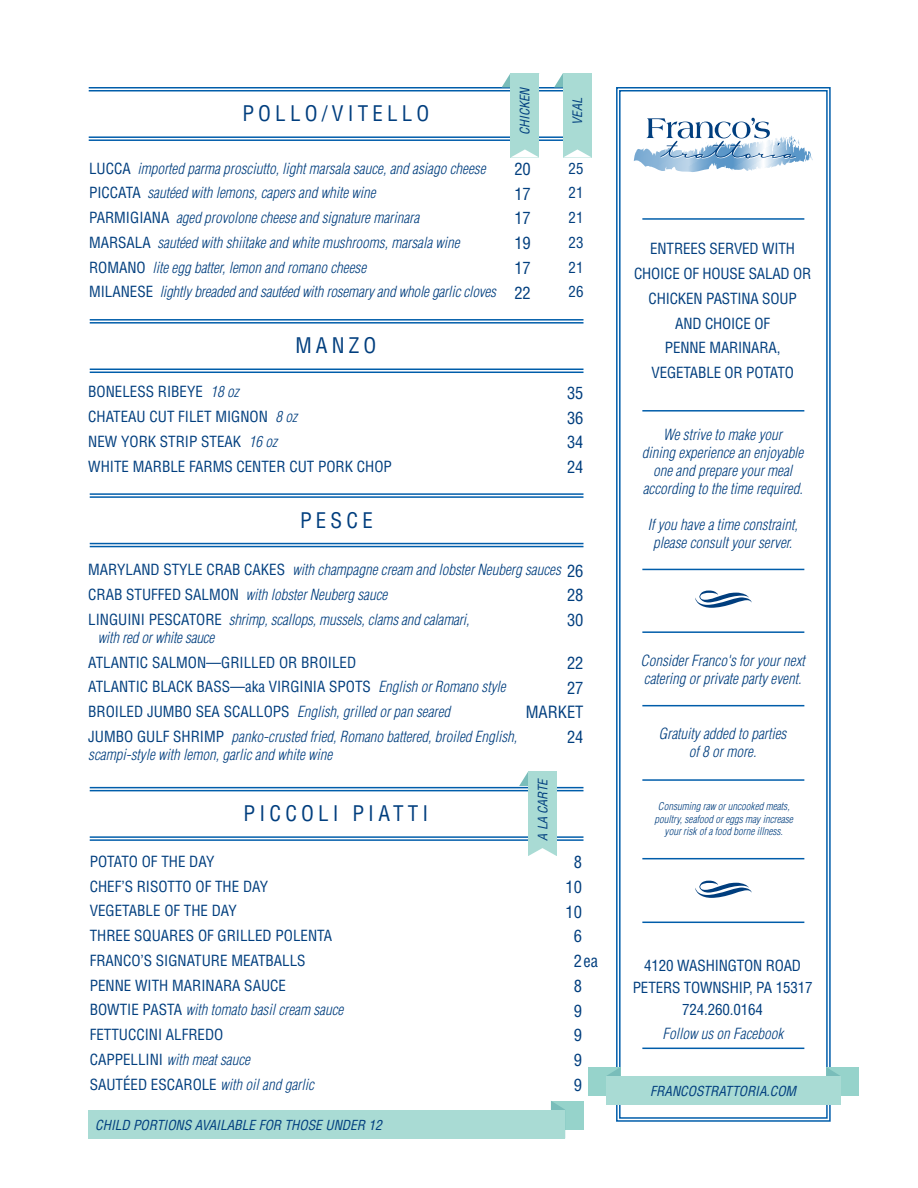
<style>
.page{position:relative;width:918px;height:1188px;background:#fff}
.page>*{position:absolute;margin:0;border:0;box-sizing:border-box;transform-origin:0 0}
.t1{font:72px "Nymphette";color:#003e7e}
.t2{font:condensed 21px "Helvetica";letter-spacing:.2em;color:#003e7e}
.t3{font:condensed 16.5px/24.8px "Helvetica";color:#003e7e;text-align:justify}
.t4{font:italic 300 condensed 15px/24.8px "Helvetica";color:#003e7e}
.t5{font:condensed 15px/24.8px "Helvetica";color:#003e7e}
.t6{font:italic condensed 13.5px "Helvetica";color:#003e7e}
.t7{font:italic condensed 12.75px "Helvetica";color:#003e7e}
.t8{font:italic 300 condensed 10.5px/12.6px "Helvetica";color:#003e7e;text-align:center}
.s1{font-weight:400;font-style:normal}
.s2{font-weight:300;font-style:italic}
.s3{font-weight:400;font-style:normal;font-size:16.5px}
</style>
<div class="page">
<hr style="left:90px;top:372px;width:493px;height:1px;background:#005daa">
<hr style="left:90px;top:369px;width:493px;height:1px;background:#005daa">
<hr style="left:90px;top:322px;width:493px;height:2px;background:#005daa">
<hr style="left:90px;top:319px;width:493px;height:2px;background:#005daa">
<hr style="left:90px;top:546px;width:493px;height:1px;background:#005daa">
<hr style="left:90px;top:543px;width:493px;height:1px;background:#005daa">
<hr style="left:90px;top:496px;width:493px;height:2px;background:#005daa">
<hr style="left:90px;top:493px;width:493px;height:2px;background:#005daa">
<hr style="left:90px;top:839px;width:493px;height:2px;background:#005daa">
<hr style="left:90px;top:836px;width:493px;height:2px;background:#005daa">
<hr style="left:90px;top:790px;width:493px;height:1px;background:#005daa">
<hr style="left:90px;top:787px;width:493px;height:1px;background:#005daa">
<hr style="left:89px;top:139px;width:494px;height:2px;background:#005daa">
<hr style="left:89px;top:136px;width:494px;height:2px;background:#005daa">
<hr style="left:89px;top:90px;width:494px;height:1px;background:#005daa">
<hr style="left:89px;top:87px;width:494px;height:1px;background:#005daa">
<svg style="left:554px;top:73px;width:9px;height:14px"></svg>
<div style="left:563px;top:73px;width:29px;height:84px;background:#a9dbd4"></div>
<svg style="left:563px;top:149px;width:29px;height:9px"></svg>
<svg style="left:502px;top:74px;width:8px;height:13px"></svg>
<div style="left:510px;top:73px;width:29px;height:84px;background:#a9dbd4"></div>
<svg style="left:510px;top:149px;width:29px;height:9px"></svg>
<div style="left:551px;top:1101px;width:33px;height:29px;background:#96d3cb"></div>
<svg style="left:551px;top:1101px;width:14px;height:9px"></svg>
<div style="left:88px;top:1110px;width:477px;height:28px;background:#a9dbd4"></div>
<svg style="left:616px;top:87px;width:215px;height:1035px"></svg>
<div style="left:619px;top:90px;width:209px;height:1029px;border:1px solid #005daa"></div>
<hr style="left:642px;top:1048px;width:162px;height:1px;background:#005daa">
<hr style="left:642px;top:218px;width:162px;height:2px;background:#005daa">
<hr style="left:642px;top:410px;width:162px;height:2px;background:#005daa">
<hr style="left:642px;top:569px;width:162px;height:1px;background:#005daa">
<hr style="left:642px;top:631px;width:162px;height:2px;background:#005daa">
<hr style="left:642px;top:705px;width:162px;height:1px;background:#005daa">
<div style="left:588px;top:1067px;width:33px;height:29px;background:#96d3cb"></div>
<svg style="left:607px;top:1067px;width:14px;height:9px"></svg>
<div style="left:826px;top:1067px;width:33px;height:29px;background:#96d3cb"></div>
<svg style="left:826px;top:1067px;width:14px;height:9px"></svg>
<div style="left:606px;top:1076px;width:234px;height:29px;background:#a9dbd4"></div>
<svg style="left:646px;top:118px;width:168px;height:43px"></svg>
<hr style="left:642px;top:779px;width:162px;height:2px;background:#005daa">
<hr style="left:642px;top:922px;width:162px;height:1px;background:#005daa">
<hr style="left:642px;top:858px;width:162px;height:1px;background:#005daa">
<svg style="left:519px;top:772px;width:9px;height:14px"></svg>
<div style="left:528px;top:772px;width:29px;height:84px;background:#a9dbd4"></div>
<svg style="left:529px;top:848px;width:27px;height:8px"></svg>
<p class="t7" style="left:517px;top:135px;width:49px;rotate:-90deg">CHICKEN</p>
<h2 class="t2" style="left:242px;top:101px;width:188px">POLLO/VITELLO</h2>
<p class="t7" style="left:569px;top:125px;width:28px;rotate:-90deg">VEAL</p>
<p class="t4" style="left:89px;top:156px;width:409px"><span class="s1">LUCCA</span> imported parma prosciutto, light marsala sauce, and asiago cheese <span class="s1">PICCATA</span> sautéed with lemons, capers and white wine<br><span class="s1">PARMIGIANA</span> aged provolone cheese and signature marinara<br><span class="s1">MARSALA</span> sautéed with shiitake and white mushrooms, marsala wine <span class="s1">ROMANO</span> lite egg batter, lemon and romano cheese<br><span class="s1">MILANESE</span> lightly breaded and sautéed with rosemary and whole garlic cloves</p>
<p class="t3" style="left:514px;top:156px;width:18px">20<br>17<br>17<br>19<br>17<br>22</p>
<p class="t5" style="left:568px;top:156px;width:16px;text-align:justify">25<br>21<br>21<br>23<br>21<br>26</p>
<h2 class="t2" style="left:295px;top:333px;width:82px">MANZO</h2>
<p class="t5" style="left:88px;top:379px;width:305px">BONELESS RIBEYE <span class="s2">18 oz<br></span>CHATEAU CUT FILET MIGNON <span class="s2">8 oz<br></span>NEW YORK STRIP STEAK <span class="s2">16 oz<br></span>WHITE MARBLE FARMS CENTER CUT PORK CHOP</p>
<h2 class="t2" style="left:300px;top:507px;width:74px">PESCE</h2>
<p class="t3" style="left:567px;top:380px;width:18px">35<br>36<br>34<br>24</p>
<p class="t4" style="left:88px;top:558px;width:497px"><span class="s1">MARYLAND STYLE CRAB CAKES</span> with champagne cream and lobster Neuberg sauces <span class="s3">26</span></p>
<p class="t3" style="left:567px;top:583px;width:18px">28<br>30</p>
<p class="t3" style="left:526px;top:650px;width:59px;text-align:right">22<br>27<br>MARKET<br>24</p>
<p class="t4" style="left:88px;top:582px;width:383px"><span class="s1">CRAB STUFFED SALMON</span> with lobster Neuberg sauce<br><span class="s1">LINGUINI PESCATORE</span> shrimp, scallops, mussels, clams and calamari,</p>
<p class="t4" style="left:98px;top:625px;width:118px">with red or white sauce</p>
<p class="t5" style="left:88px;top:650px;width:431px">ATLANTIC SALMON—GRILLED OR BROILED<br>ATLANTIC BLACK BASS—aka VIRGINIA SPOTS <span class="s2">English or Romano style </span>BROILED JUMBO SEA SCALLOPS <span class="s2">English, grilled or pan seared<br></span>JUMBO GULF SHRIMP <span class="s2">panko-crusted fried, Romano battered, broiled English,</span></p>
<p class="t4" style="left:88px;top:742px;width:246px">scampi-style with lemon, garlic and white wine</p>
<h2 class="t2" style="left:244px;top:800px;width:186px">PICCOLI PIATTI</h2>
<p class="t7" style="left:535px;top:841px;width:64px;rotate:-90deg">A LA CARTE</p>
<p class="t5" style="left:90px;top:849px;width:255px">POTATO OF THE DAY<br>CHEF’S RISOTTO OF THE DAY<br>VEGETABLE OF THE DAY<br>THREE SQUARES OF GRILLED POLENTA<br>FRANCO’S SIGNATURE MEATBALLS<br>PENNE WITH MARINARA SAUCE<br>BOWTIE PASTA <span class="s2">with tomato basil cream sauce<br></span>FETTUCCINI ALFREDO<br>CAPPELLINI <span class="s2">with meat sauce<br></span>SAUTÉED ESCAROLE <span class="s2">with oil and garlic</span></p>
<p class="t3" style="left:574px;top:849px;width:10px">8</p>
<p class="t3" style="left:565px;top:874px;width:18px">10</p>
<p class="t3" style="left:565px;top:899px;width:18px">10</p>
<p class="t3" style="left:574px;top:924px;width:10px">6</p>
<p class="t3" style="left:574px;top:948px;width:26px">2ea</p>
<p class="t3" style="left:574px;top:973px;width:10px">8</p>
<p class="t3" style="left:574px;top:998px;width:10px">9</p>
<p class="t3" style="left:574px;top:1023px;width:10px">9</p>
<p class="t3" style="left:574px;top:1047px;width:10px">9</p>
<p class="t3" style="left:574px;top:1072px;width:10px">9</p>
<p class="t6" style="left:95px;top:1116px;width:288px">CHILD PORTIONS AVAILABLE FOR THOSE UNDER 12</p>
<p class="t5" style="left:634px;top:236px;width:179px;text-align:center">ENTREES SERVED WITH<br>CHOICE OF HOUSE SALAD OR<br>CHICKEN PASTINA SOUP<br>AND CHOICE OF<br>PENNE MARINARA,<br>VEGETABLE OR POTATO</p>
<p class="t4" style="left:642px;top:425px;width:163px;line-height:18px;text-align:center">We strive to make your<br>dining experience an enjoyable one and prepare your meal according to the time required.</p>
<p class="t4" style="left:648px;top:515px;width:151px;line-height:18px;text-align:center">If you have a time constraint, please consult your server.</p>
<h1 class="t1" style="left:693px;top:565px;width:61px">9</h1>
<p class="t4" style="left:640px;top:651px;width:166px;line-height:18px">Consider Franco's for your next catering or private party event.</p>
<p class="t4" style="left:659px;top:725px;width:129px;line-height:18px;text-align:center">Gratuity added to parties of 8 or more.</p>
<p class="t8" style="left:655px;top:800px;width:140px">Consuming raw or uncooked meats, poultry, seafood or eggs may increase your risk of a food borne illness.</p>
<h1 class="t1" style="left:693px;top:855px;width:61px">9</h1>
<p class="t5" style="left:633px;top:954px;width:181px;line-height:22.2px;text-align:center">4120 WASHINGTON ROAD<br>PETERS TOWNSHIP, PA 15317<br>724.260.0164</p>
<p class="t4" style="left:663px;top:1021px;width:122px">Follow us on Facebook</p>
<p class="t6" style="left:650px;top:1083px;width:147px">FRANCOSTRATTORIA.COM</p>
</div>
